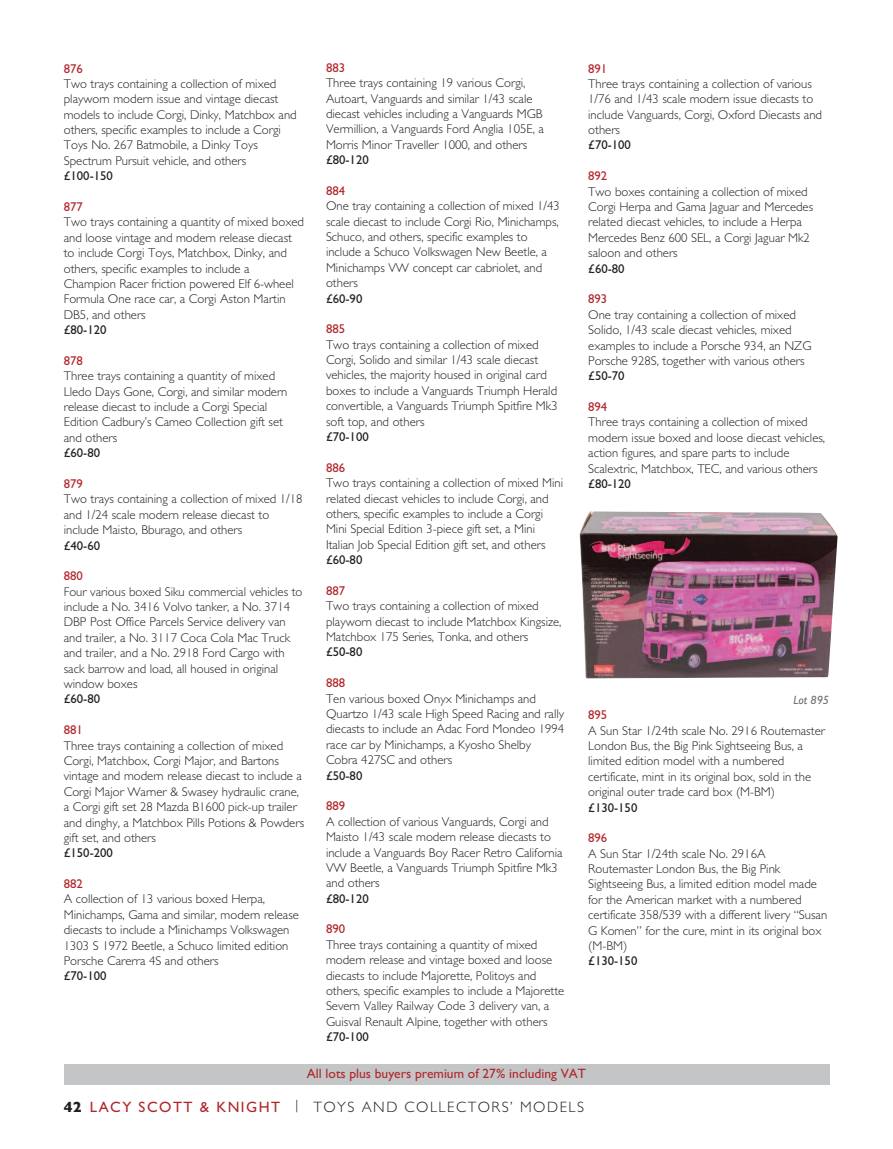
<style>
.page{position:relative;width:893px;height:1149px;background:#fff}
.page>*{position:absolute;margin:0;border:0;box-sizing:border-box;transform-origin:0 0}
.t1{font:300 15px "M Gill Sans";letter-spacing:.1em;color:#231f20}
.t2{font:13.5px "M Gill Sans";color:#b1272c}
.t3{font:300 12.75px/15.3px "M Gill Sans";color:#231f20}
.t4{font:12.75px "M Gill Sans";color:#231f20}
.t5{font:12.75px "M Gill Sans";color:#b1272c}
.t6{font:italic 12px "Gill Sans";color:#6c6d70}
.s1{font-family:"Gill Sans";font-weight:700}
.s2{font-weight:400;color:#b1272c}
</style>
<div class="page">
<img style="left:580px;top:511px;width:258px;height:167px">
<div style="left:64px;top:1064px;width:765px;height:20px;background:#c3c5c6"></div>
<p class="t5" style="left:64px;top:64px;width:21px">876</p>
<p class="t3" style="left:64px;top:77px;width:235px">Two trays containing a collection of mixed playworn modern issue and vintage diecast models to include Corgi, Dinky, Matchbox and others, specific examples to include a Corgi Toys No. 267 Batmobile, a Dinky Toys Spectrum Pursuit vehicle, and others</p>
<p class="t4" style="left:64px;top:171px;width:51px">£100-150</p>
<p class="t5" style="left:64px;top:202px;width:21px">877</p>
<p class="t3" style="left:64px;top:216px;width:242px">Two trays containing a quantity of mixed boxed and loose vintage and modern release diecast to include Corgi Toys, Matchbox, Dinky, and others, specific examples to include a Champion Racer friction powered Elf 6-wheel Formula One race car, a Corgi Aston Martin DB5, and others</p>
<p class="t4" style="left:64px;top:325px;width:44px">£80-120</p>
<p class="t5" style="left:64px;top:356px;width:21px">878</p>
<p class="t3" style="left:64px;top:369px;width:225px">Three trays containing a quantity of mixed Lledo Days Gone, Corgi, and similar modern release diecast to include a Corgi Special Edition Cadbury’s Cameo Collection gift set and others</p>
<p class="t4" style="left:64px;top:448px;width:38px">£60-80</p>
<p class="t5" style="left:64px;top:479px;width:21px">879</p>
<p class="t3" style="left:64px;top:492px;width:240px">Two trays containing a collection of mixed 1/18 and 1/24 scale modern release diecast to include Maisto, Bburago, and others</p>
<p class="t4" style="left:64px;top:540px;width:38px">£40-60</p>
<p class="t5" style="left:64px;top:571px;width:21px">880</p>
<p class="t3" style="left:64px;top:585px;width:240px">Four various boxed Siku commercial vehicles to include a No. 3416 Volvo tanker, a No. 3714<br>DBP Post Office Parcels Service delivery van and trailer, a No. 3117 Coca Cola Mac Truck and trailer, and a No. 2918 Ford Cargo with sack barrow and load, all housed in original window boxes</p>
<p class="t4" style="left:64px;top:694px;width:38px">£60-80</p>
<p class="t5" style="left:64px;top:725px;width:21px">881</p>
<p class="t3" style="left:64px;top:738px;width:242px">Three trays containing a collection of mixed Corgi, Matchbox, Corgi Major, and Bartons vintage and modern release diecast to include a Corgi Major Warner &amp; Swasey hydraulic crane, a Corgi gift set 28 Mazda B1600 pick-up trailer and dinghy, a Matchbox Pills Potions &amp; Powders gift set, and others</p>
<p class="t4" style="left:64px;top:848px;width:51px">£150-200</p>
<p class="t5" style="left:64px;top:879px;width:21px">882</p>
<p class="t3" style="left:64px;top:892px;width:237px">A collection of 13 various boxed Herpa, Minichamps, Gama and similar, modern release diecasts to include a Minichamps Volkswagen 1303 S 1972 Beetle, a Schuco limited edition Porsche Carerra 4S and others</p>
<p class="t4" style="left:64px;top:971px;width:44px">£70-100</p>
<p class="t5" style="left:326px;top:63px;width:21px">883</p>
<p class="t3" style="left:326px;top:77px;width:219px">Three trays containing 19 various Corgi, Autoart, Vanguards and similar 1/43 scale diecast vehicles including a Vanguards MGB Vermillion, a Vanguards Ford Anglia 105E, a Morris Minor Traveller 1000, and others</p>
<p class="t4" style="left:326px;top:155px;width:44px">£80-120</p>
<p class="t5" style="left:326px;top:186px;width:21px">884</p>
<p class="t3" style="left:326px;top:200px;width:235px">One tray containing a collection of mixed 1/43 scale diecast to include Corgi Rio, Minichamps, Schuco, and others, specific examples to include a Schuco Volkswagen New Beetle, a Minichamps VW concept car cabriolet, and others</p>
<p class="t4" style="left:326px;top:294px;width:38px">£60-90</p>
<p class="t5" style="left:326px;top:324px;width:21px">885</p>
<p class="t3" style="left:326px;top:338px;width:233px">Two trays containing a collection of mixed Corgi, Solido and similar 1/43 scale diecast vehicles, the majority housed in original card boxes to include a Vanguards Triumph Herald convertible, a Vanguards Triumph Spitfire Mk3 soft top, and others</p>
<p class="t4" style="left:326px;top:432px;width:44px">£70-100</p>
<p class="t5" style="left:326px;top:463px;width:21px">886</p>
<p class="t3" style="left:326px;top:476px;width:239px">Two trays containing a collection of mixed Mini related diecast vehicles to include Corgi, and others, specific examples to include a Corgi Mini Special Edition 3-piece gift set, a Mini Italian Job Special Edition gift set, and others</p>
<p class="t4" style="left:326px;top:555px;width:38px">£60-80</p>
<p class="t5" style="left:326px;top:586px;width:21px">887</p>
<p class="t3" style="left:326px;top:599px;width:237px">Two trays containing a collection of mixed playworn diecast to include Matchbox Kingsize,<br>Matchbox 175 Series, Tonka, and others</p>
<p class="t4" style="left:326px;top:647px;width:38px">£50-80</p>
<p class="t5" style="left:326px;top:678px;width:21px">888</p>
<p class="t3" style="left:326px;top:692px;width:240px">Ten various boxed Onyx Minichamps and Quartzo 1/43 scale High Speed Racing and rally diecasts to include an Adac Ford Mondeo 1994 race car by Minichamps, a Kyosho Shelby Cobra 427SC and others</p>
<p class="t4" style="left:326px;top:770px;width:38px">£50-80</p>
<p class="t5" style="left:326px;top:801px;width:21px">889</p>
<p class="t3" style="left:326px;top:814px;width:238px">A collection of various Vanguards, Corgi and Maisto 1/43 scale modern release diecasts to include a Vanguards Boy Racer Retro California VW Beetle, a Vanguards Triumph Spitfire Mk3 and others</p>
<p class="t4" style="left:326px;top:893px;width:44px">£80-120</p>
<p class="t5" style="left:326px;top:924px;width:21px">890</p>
<p class="t3" style="left:326px;top:937px;width:240px">Three trays containing a quantity of mixed modern release and vintage boxed and loose diecasts to include Majorette, Politoys and others, specific examples to include a Majorette Severn Valley Railway Code 3 delivery van, a Guisval Renault Alpine, together with others</p>
<p class="t4" style="left:326px;top:1032px;width:44px">£70-100</p>
<p class="t5" style="left:588px;top:64px;width:21px">891</p>
<p class="t3" style="left:588px;top:77px;width:235px">Three trays containing a collection of various 1/76 and 1/43 scale modern issue diecasts to include Vanguards, Corgi, Oxford Diecasts and others</p>
<p class="t4" style="left:588px;top:141px;width:44px">£70-100</p>
<p class="t5" style="left:588px;top:171px;width:21px">892</p>
<p class="t3" style="left:588px;top:185px;width:226px">Two boxes containing a collection of mixed Corgi Herpa and Gama Jaguar and Mercedes related diecast vehicles, to include a Herpa Mercedes Benz 600 SEL, a Corgi Jaguar Mk2 saloon and others</p>
<p class="t4" style="left:588px;top:264px;width:38px">£60-80</p>
<p class="t5" style="left:588px;top:294px;width:21px">893</p>
<p class="t3" style="left:588px;top:308px;width:225px">One tray containing a collection of mixed Solido, 1/43 scale diecast vehicles, mixed examples to include a Porsche 934, an NZG Porsche 928S, together with various others</p>
<p class="t4" style="left:588px;top:371px;width:38px">£50-70</p>
<p class="t5" style="left:588px;top:402px;width:21px">894</p>
<p class="t3" style="left:588px;top:416px;width:238px">Three trays containing a collection of mixed modern issue boxed and loose diecast vehicles, action figures, and spare parts to include Scalextric, Matchbox, TEC, and various others</p>
<p class="t4" style="left:588px;top:479px;width:44px">£80-120</p>
<p class="t6" style="left:793px;top:692px;width:37px">Lot 895</p>
<p class="t5" style="left:588px;top:710px;width:21px">895</p>
<p class="t3" style="left:588px;top:723px;width:238px">A Sun Star 1/24th scale No. 2916 Routemaster London Bus, the Big Pink Sightseeing Bus, a limited edition model with a numbered certificate, mint in its original box, sold in the original outer trade card box (M-BM)</p>
<p class="t4" style="left:588px;top:802px;width:51px">£130-150</p>
<p class="t5" style="left:588px;top:833px;width:21px">896</p>
<p class="t3" style="left:588px;top:846px;width:241px">A Sun Star 1/24th scale No. 2916A Routemaster London Bus, the Big Pink Sightseeing Bus, a limited edition model made for the American market with a numbered certificate 358/539 with a different livery “Susan G Komen” for the cure, mint in its original box (M-BM)</p>
<p class="t4" style="left:588px;top:956px;width:51px">£130-150</p>
<p class="t2" style="left:307px;top:1068px;width:281px">All lots plus buyers premium of 27% including VAT</p>
<p class="t1" style="left:64px;top:1101px;width:522px"><span class="s1">42</span> <span class="s2">LACY SCOTT &amp; KNIGHT</span> | TOYS AND COLLECTORS’ MODELS</p>
</div>
